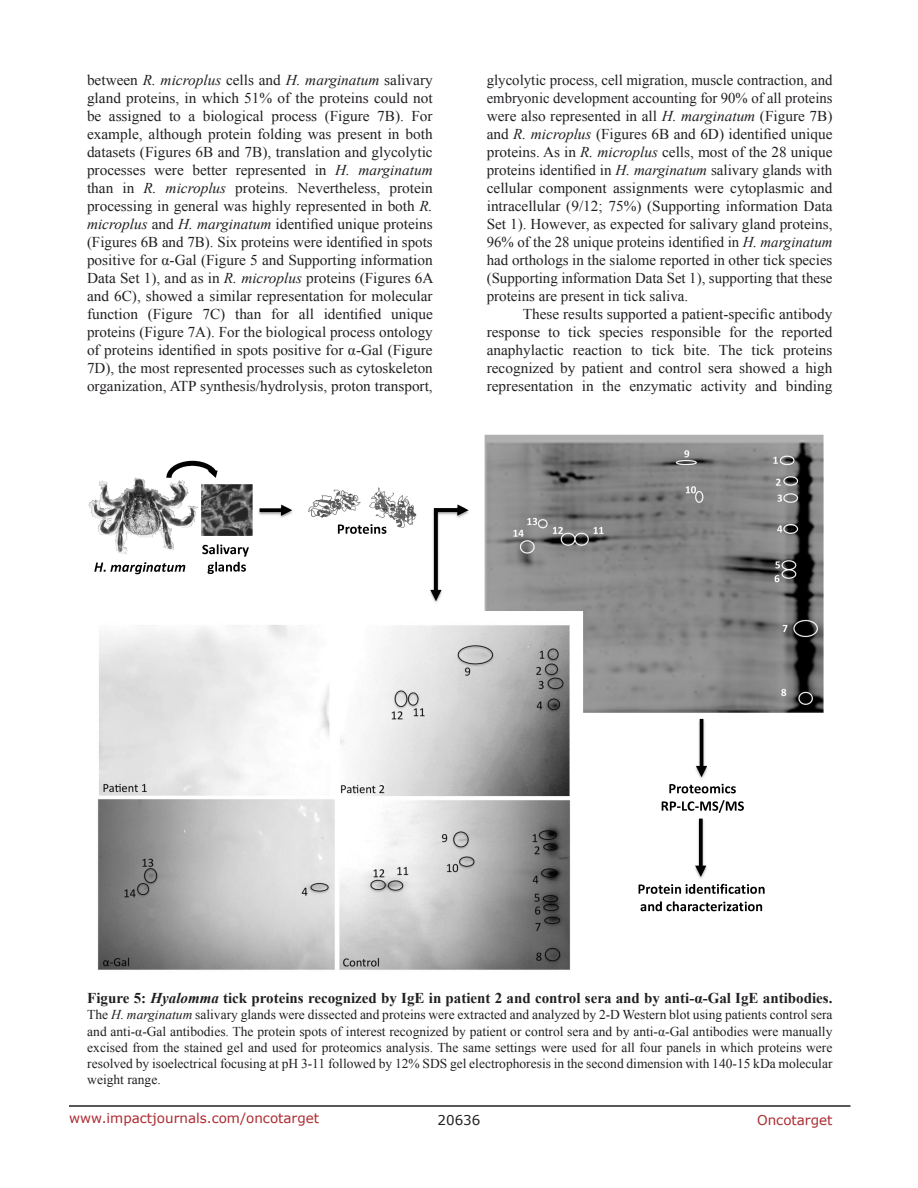
<style>
.page{position:relative;width:918px;height:1188px;background:#fff}
.page>*{position:absolute;margin:0;border:0;box-sizing:border-box;transform-origin:0 0}
.BodyText{font:15px/18px "Times New Roman";color:#221f22;text-align:justify}
.FigureText{font:700 15px "Times New Roman";color:#221f22}
.FigureText-2{font:13.5px/16.2px "Times New Roman";color:#221f22;text-align:justify}
.t1{font:13.5px "Verdana";color:#ac2b31}
.t2{font:13.5px "Verdana";color:#221f22}
.s1{font-style:italic}
</style>
<div class="page">
<hr style="left:69px;top:1105px;width:781px;height:2px;background:#231f20">
<img style="left:88px;top:434px;width:736px;height:536px">
<p class="BodyText" style="left:87px;top:71px;width:348px">between <span class="s1">R. microplus</span> cells and <span class="s1">H. marginatum</span> salivary gland proteins, in which 51% of the proteins could not be assigned to a biological process (Figure 7B). For example, although protein folding was present in both datasets (Figures 6B and 7B), translation and glycolytic processes were better represented in <span class="s1">H. marginatum </span>than in <span class="s1">R. microplus</span> proteins. Nevertheless, protein processing in general was highly represented in both <span class="s1">R. microplus</span> and <span class="s1">H. marginatum</span> identified unique proteins (Figures 6B and 7B). Six proteins were identified in spots positive for α-Gal (Figure 5 and Supporting information Data Set 1), and as in <span class="s1">R. microplus</span> proteins (Figures 6A and 6C), showed a similar representation for molecular function (Figure 7C) than for all identified unique proteins (Figure 7A). For the biological process ontology of proteins identified in spots positive for α-Gal (Figure 7D), the most represented processes such as cytoskeleton organization, ATP synthesis/hydrolysis, proton transport,</p>
<p class="BodyText" style="left:487px;top:71px;width:347px">glycolytic process, cell migration, muscle contraction, and embryonic development accounting for 90% of all proteins were also represented in all <span class="s1">H. marginatum</span> (Figure 7B) and <span class="s1">R. microplus</span> (Figures 6B and 6D) identified unique proteins. As in <span class="s1">R. microplus</span> cells, most of the 28 unique proteins identified in <span class="s1">H. marginatum</span> salivary glands with cellular component assignments were cytoplasmic and intracellular (9/12; 75%) (Supporting information Data Set 1). However, as expected for salivary gland proteins, 96% of the 28 unique proteins identified in <span class="s1">H. marginatum </span>had orthologs in the sialome reported in other tick species (Supporting information Data Set 1), supporting that these proteins are present in tick saliva.</p>
<p class="BodyText" style="left:487px;top:305px;width:347px;text-indent:36px">These results supported a patient-specific antibody response to tick species responsible for the reported anaphylactic reaction to tick bite. The tick proteins recognized by patient and control sera showed a high representation in the enzymatic activity and binding</p>
<p class="FigureText" style="left:87px;top:988px;width:747px">Figure 5: <span class="s1">Hyalomma</span> tick proteins recognized by IgE in patient 2 and control sera and by anti-α-Gal IgE antibodies.</p>
<p class="FigureText-2" style="left:87px;top:1007px;width:747px">The <span class="s1">H. marginatum</span> salivary glands were dissected and proteins were extracted and analyzed by 2-D Western blot using patients control sera and anti-α-Gal antibodies. The protein spots of interest recognized by patient or control sera and by anti-α-Gal antibodies were manually excised from the stained gel and used for proteomics analysis. The same settings were used for all four panels in which proteins were resolved by isoelectrical focusing at pH 3-11 followed by 12% SDS gel electrophoresis in the second dimension with 140-15 kDa molecular weight range.</p>
<p class="t1" style="left:69px;top:1109px;width:252px">www.impactjournals.com/oncotarget</p>
<p class="t2" style="left:438px;top:1111px;width:44px">20636</p>
<p class="t1" style="left:757px;top:1111px;width:77px">Oncotarget</p>
</div>
